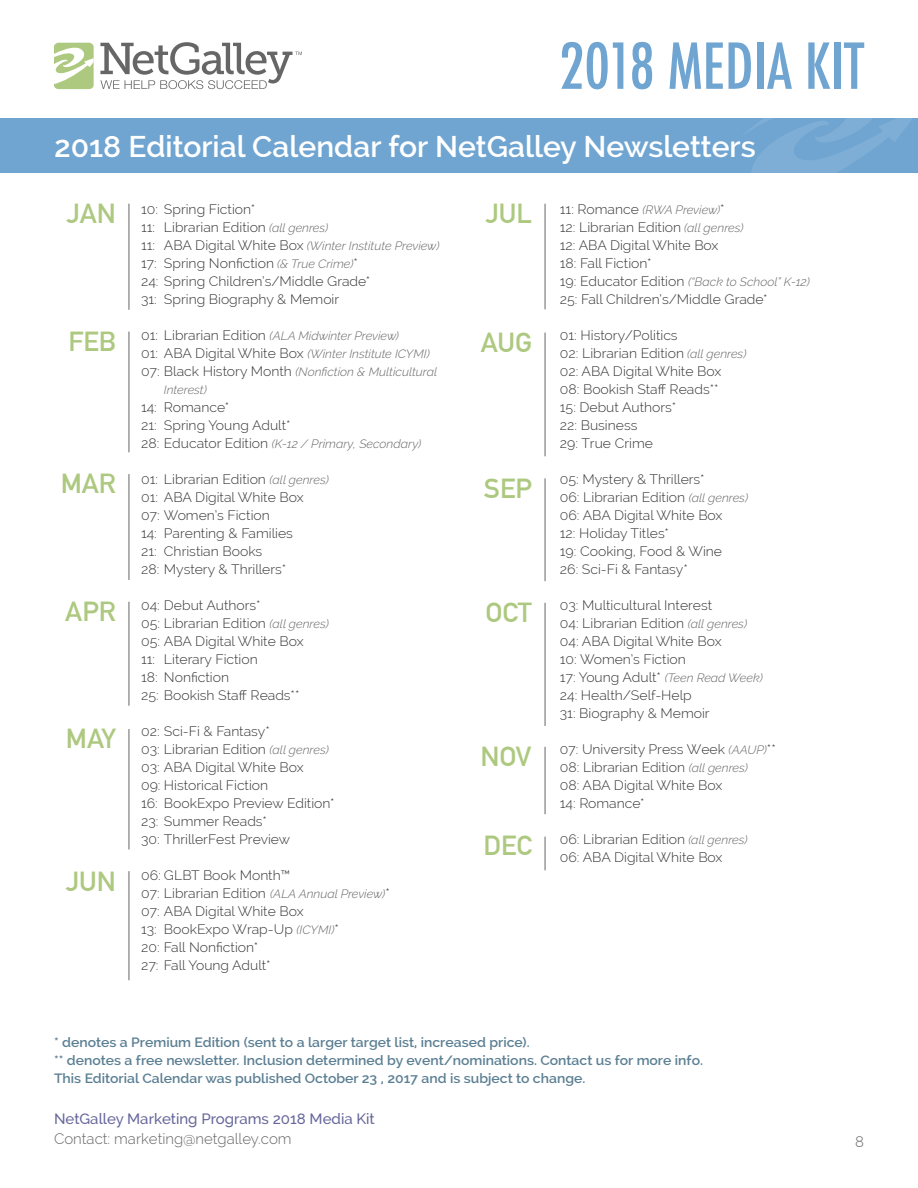
<style>
.page{position:relative;width:918px;height:1188px;background:#fff}
.page>*{position:absolute;margin:0;border:0;box-sizing:border-box;transform-origin:0 0}
.t1{font:500 condensed 61.5px "Futura";color:#70a5d1}
.t2{font:600 30px "Raleway";color:#fff}
.t3{font:700 27px "DIN Alternate";color:#adc87f;scale:1.04 1}
.t4{font:500 15px "Raleway";color:#66679b}
.t5{font:300 15px "Raleway";color:#666667}
.t6{font:300 13.5px/18px "Raleway";color:#353635;scale:1.04 1}
.t7{font:600 13.5px/18px "Raleway";color:#5b7f93;scale:1.04 1}
.t8{font:italic 300 12px "Raleway";color:#666;scale:1.04 1}
.s1{font-style:italic;font-size:12px;color:#666}
.s2{font-style:normal;font-size:13.5px;color:#353635}
</style>
<div class="page">
<div style="left:0;top:118px;width:918px;height:54px;background:#70a5d1"></div>
<svg style="left:740px;top:118px;width:178px;height:55px"></svg>
<svg style="left:54px;top:43px;width:40px;height:46px"></svg>
<svg style="left:100px;top:42px;width:202px;height:47px"></svg>
<hr style="left:128px;top:729px;width:2px;height:120px;background:#999">
<hr style="left:128px;top:871px;width:2px;height:109px;background:#999">
<hr style="left:128px;top:602px;width:2px;height:104px;background:#999">
<hr style="left:128px;top:474px;width:2px;height:106px;background:#999">
<hr style="left:128px;top:332px;width:2px;height:120px;background:#999">
<hr style="left:128px;top:204px;width:2px;height:106px;background:#999">
<hr style="left:544px;top:837px;width:2px;height:33px;background:#999">
<hr style="left:544px;top:747px;width:2px;height:67px;background:#999">
<hr style="left:544px;top:603px;width:2px;height:123px;background:#999">
<hr style="left:544px;top:204px;width:2px;height:105px;background:#999">
<hr style="left:544px;top:478px;width:2px;height:103px;background:#999">
<hr style="left:544px;top:333px;width:2px;height:123px;background:#999">
<h1 class="t1" style="left:559px;top:28px;width:307px">2018 MEDIA KIT</h1>
<h2 class="t2" style="left:54px;top:129px;width:703px">2018 Editorial Calendar for NetGalley Newsletters</h2>
<p class="t6" style="left:141px;top:200px;width:182px">10: Spring Fiction*<br>11: Librarian Edition <span class="s1">(all genres)</span></p>
<p class="t8" style="left:141px;top:239px;width:288px"><span class="s2">11: ABA Digital White Box</span> (Winter Institute Preview)</p>
<p class="t6" style="left:141px;top:254px;width:222px">17: Spring Nonfiction <span class="s1">(&amp; True Crime)</span>*<br>24: Spring Children’s/Middle Grade*<br>31: Spring Biography &amp; Memoir</p>
<p class="t8" style="left:141px;top:329px;width:250px"><span class="s2">01: Librarian Edition</span> (ALA Midwinter Preview)</p>
<p class="t8" style="left:141px;top:347px;width:279px"><span class="s2">01: ABA Digital White Box</span> (Winter Institute ICYMI)</p>
<p class="t8" style="left:141px;top:365px;width:286px"><span class="s2">07: Black History Month</span> (Nonfiction &amp; Multicultural</p>
<p class="t8" style="left:164px;top:383px;width:43px">Interest)</p>
<p class="t6" style="left:141px;top:398px;width:145px">14: Romance*<br>21: Spring Young Adult*</p>
<p class="t8" style="left:141px;top:437px;width:271px"><span class="s2">28: Educator Edition</span> (K-12 / Primary, Secondary)</p>
<p class="t6" style="left:141px;top:470px;width:182px">01: Librarian Edition <span class="s1">(all genres)<br></span>01: ABA Digital White Box<br>07: Women’s Fiction<br>14: Parenting &amp; Families<br>21: Christian Books<br>28: Mystery &amp; Thrillers*</p>
<p class="t6" style="left:141px;top:596px;width:182px">04: Debut Authors*<br>05: Librarian Edition <span class="s1">(all genres)<br></span>05: ABA Digital White Box<br>11: Literary Fiction<br>18: Nonfiction<br>25: Bookish Staff Reads**</p>
<p class="t6" style="left:141px;top:722px;width:188px">02: Sci-Fi &amp; Fantasy*<br>03: Librarian Edition <span class="s1">(all genres)<br></span>03: ABA Digital White Box<br>09: Historical Fiction<br>16: BookExpo Preview Edition*<br>23: Summer Reads*<br>30: ThrillerFest Preview</p>
<p class="t6" style="left:141px;top:866px;width:241px">06: GLBT Book Month™<br>07: Librarian Edition <span class="s1">(ALA Annual Preview)</span>*<br>07: ABA Digital White Box<br>13: BookExpo Wrap-Up <span class="s1">(ICYMI)</span>*<br>20: Fall Nonfiction*<br>27: Fall Young Adult*</p>
<h3 class="t3" style="left:486px;top:198px;width:46px">JUL</h3>
<h3 class="t3" style="left:66px;top:198px;width:49px">JAN</h3>
<p class="t8" style="left:560px;top:203px;width:160px"><span class="s2">11: Romance</span> (RWA Preview)<span class="s2">*</span></p>
<p class="t6" style="left:560px;top:218px;width:178px">12: Librarian Edition <span class="s1">(all genres)<br></span>12: ABA Digital White Box<br>18: Fall Fiction*</p>
<p class="t8" style="left:560px;top:275px;width:242px"><span class="s2">19: Educator Edition</span> (“Back to School” K-12)</p>
<p class="t6" style="left:560px;top:290px;width:201px">25: Fall Children’s/Middle Grade*</p>
<p class="t6" style="left:560px;top:326px;width:181px">01: History/Politics<br>02: Librarian Edition <span class="s1">(all genres)<br></span>02: ABA Digital White Box<br>08: Bookish Staff Reads**<br>15: Debut Authors*<br>22: Business<br>29: True Crime</p>
<p class="t6" style="left:560px;top:470px;width:182px">05: Mystery &amp; Thrillers*<br>06: Librarian Edition <span class="s1">(all genres)<br></span>06: ABA Digital White Box<br>12: Holiday Titles*<br>19: Cooking, Food &amp; Wine<br>26: Sci-Fi &amp; Fantasy*</p>
<p class="t6" style="left:560px;top:596px;width:197px">03: Multicultural Interest<br>04: Librarian Edition <span class="s1">(all genres)<br></span>04: ABA Digital White Box<br>10: Women’s Fiction<br>17: Young Adult* <span class="s1">(Teen Read Week)<br></span>24: Health/Self-Help<br>31: Biography &amp; Memoir</p>
<p class="t6" style="left:560px;top:740px;width:209px">07: University Press Week <span class="s1">(AAUP)</span>**<br>08: Librarian Edition <span class="s1">(all genres)<br></span>08: ABA Digital White Box<br>14: Romance*</p>
<p class="t6" style="left:560px;top:830px;width:182px">06: Librarian Edition <span class="s1">(all genres)<br></span>06: ABA Digital White Box</p>
<h3 class="t3" style="left:68px;top:325px;width:47px">FEB</h3>
<h3 class="t3" style="left:481px;top:327px;width:51px">AUG</h3>
<h3 class="t3" style="left:61px;top:468px;width:55px">MAR</h3>
<h3 class="t3" style="left:484px;top:473px;width:48px">SEP</h3>
<h3 class="t3" style="left:65px;top:595px;width:50px">APR</h3>
<h3 class="t3" style="left:485px;top:597px;width:46px">OCT</h3>
<h3 class="t3" style="left:66px;top:723px;width:50px">MAY</h3>
<h3 class="t3" style="left:480px;top:741px;width:51px">NOV</h3>
<h3 class="t3" style="left:483px;top:830px;width:48px">DEC</h3>
<h3 class="t3" style="left:66px;top:865px;width:50px">JUN</h3>
<p class="t7" style="left:54px;top:1033px;width:626px">* denotes a Premium Edition (sent to a larger target list, increased price).<br>** denotes a free newsletter. Inclusion determined by event/nominations. Contact us for more info.<br>This Editorial Calendar was published October 23 , 2017 and is subject to change.</p>
<p class="t4" style="left:54px;top:1110px;width:322px">NetGalley Marketing Programs 2018 Media Kit</p>
<p class="t5" style="left:54px;top:1130px;width:239px">Contact: marketing@netgalley.com</p>
<p class="t5" style="left:855px;top:1133px;width:10px">8</p>
</div>
